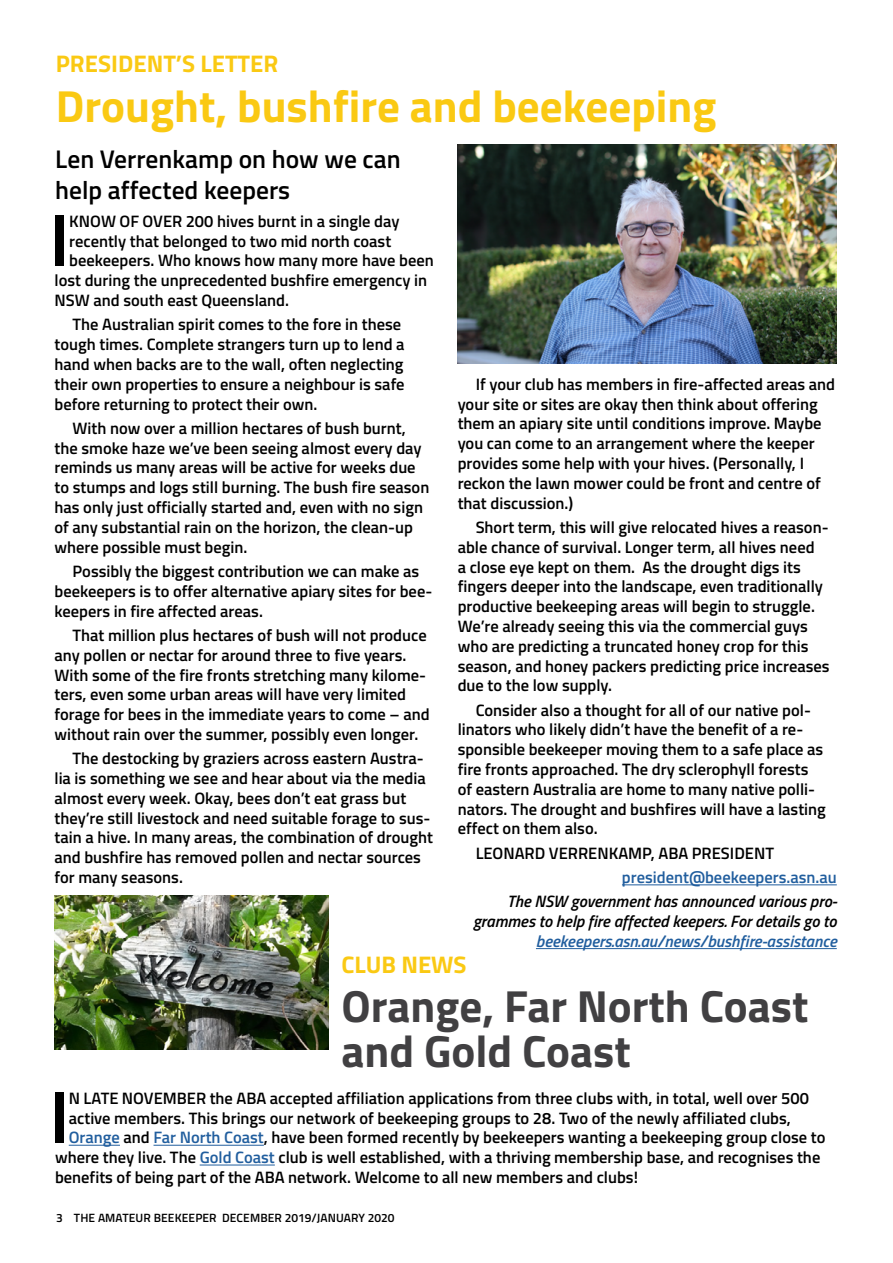
<style>
.page{position:relative;width:893px;height:1263px;background:#fff}
.page>*{position:absolute;margin:0;border:0;box-sizing:border-box;transform-origin:0 0}
.t1{font:600 74.25px "Titillium";color:#000}
.t2{font:700 45px/45px "Titillium";color:#414042}
.t3{font:700 45px "Titillium";color:#fac913}
.t4{font:600 25.5px/30.6px "Titillium";color:#000}
.t5{font:700 24px "Titillium";color:#fac913}
.t6{font:600 16.5px/19.8px "Titillium";color:#000}
.t7{font:italic 600 16.5px/19.8px "Titillium";color:#000;text-align:right}
.t8{font:italic 600 16.5px "Titillium";color:#215e9e}
.t9{font:600 16.5px "Titillium";color:#215e9e}
.t10{font:600 12px "Titillium";letter-spacing:.01em;color:#000}
.s1{color:#215e9e}
</style>
<div class="page">
<hr style="left:622px;top:884px;width:215px;height:1px;background:#215e9e">
<hr style="left:536px;top:948px;width:301px;height:1px;background:#215e9e">
<hr style="left:69px;top:1145px;width:51px;height:1px;background:#215e9e">
<hr style="left:154px;top:1145px;width:110px;height:1px;background:#215e9e">
<hr style="left:200px;top:1165px;width:75px;height:1px;background:#215e9e">
<img style="left:458px;top:145px;width:379px;height:218px">
<img style="left:54px;top:895px;width:275px;height:154px">
<h3 class="t5" style="left:56px;top:45px;width:224px">PRESIDENT’S LETTER</h3>
<h2 class="t3" style="left:56px;top:71px;width:662px">Drought, bushfire and beekeeping</h2>
<h3 class="t4" style="left:55px;top:143px;width:347px">Len Verrenkamp on how we can help affected keepers</h3>
<h1 class="t1" style="left:50px;top:185px;width:21px">I</h1>
<p class="t6" style="left:69px;top:210px;width:332px">KNOW OF OVER 200 hives burnt in a single day</p>
<p class="t6" style="left:69px;top:230px;width:324px">recently that belonged to two mid north coast</p>
<p class="t6" style="left:69px;top:250px;width:366px">beekeepers. Who knows how many more have been</p>
<p class="t6" style="left:55px;top:270px;width:374px">lost during the unprecedented bushfire emergency in</p>
<p class="t6" style="left:55px;top:289px;width:236px">NSW and south east Queensland.</p>
<p class="t6" style="left:55px;top:314px;width:352px;text-indent:18px">The Australian spirit comes to the fore in these tough times. Complete strangers turn up to lend a hand when backs are to the wall, often neglecting their own properties to ensure a neighbour is safe before returning to protect their own.</p>
<p class="t6" style="left:55px;top:417px;width:376px;text-indent:18px">With now over a million hectares of bush burnt, the smoke haze we’ve been seeing almost every day reminds us many areas will be active for weeks due to stumps and logs still burning. The bush fire season has only just officially started and, even with no sign of any substantial rain on the horizon, the clean-up where possible must begin.</p>
<p class="t6" style="left:55px;top:560px;width:379px;text-indent:18px">Possibly the biggest contribution we can make as beekeepers is to offer alternative apiary sites for bee&shy;keepers in fire affected areas.</p>
<p class="t6" style="left:55px;top:624px;width:377px;text-indent:18px">That million plus hectares of bush will not produce any pollen or nectar for around three to five years.<br>With some of the fire fronts stretching many kilome&shy;ters, even some urban areas will have very limited forage for bees in the immediate years to come – and without rain over the summer, possibly even longer.</p>
<p class="t6" style="left:55px;top:748px;width:380px;text-indent:18px">The destocking by graziers across eastern Austra&shy;lia is something we see and hear about via the media almost every week. Okay, bees don’t eat grass but they’re still livestock and need suitable forage to sus&shy;tain a hive. In many areas, the combination of drought and bushfire has removed pollen and nectar sources for many seasons.</p>
<p class="t6" style="left:458px;top:373px;width:379px;text-indent:18px">If your club has members in fire-affected areas and your site or sites are okay then think about offering them an apiary site until conditions improve. Maybe you can come to an arrangement where the keeper provides some help with your hives. (Personally, I reckon the lawn mower could be front and centre of that discussion.)</p>
<p class="t6" style="left:458px;top:516px;width:373px;text-indent:18px">Short term, this will give relocated hives a reason&shy;able chance of survival. Longer term, all hives need<br>a close eye kept on them. As the drought digs its fingers deeper into the landscape, even traditionally productive beekeeping areas will begin to struggle.<br>We’re already seeing this via the commercial guys who are predicting a truncated honey crop for this season, and honey packers predicting price increases due to the low supply.</p>
<p class="t6" style="left:458px;top:699px;width:370px;text-indent:18px">Consider also a thought for all of our native pol&shy;linators who likely didn’t have the benefit of a re&shy;sponsible beekeeper moving them to a safe place as fire fronts approached. The dry sclerophyll forests of eastern Australia are home to many native polli&shy;nators. The drought and bushfires will have a lasting effect on them also.</p>
<p class="t6" style="left:476px;top:842px;width:300px">LEONARD VERRENKAMP, ABA PRESIDENT</p>
<p class="t9" style="left:622px;top:865px;width:216px">president@beekeepers.asn.au</p>
<p class="t7" style="left:473px;top:891px;width:366px">The NSW government has announced various pro&shy;grammes to help fire affected keepers. For details go to</p>
<p class="t8" style="left:536px;top:929px;width:302px">beekeepers.asn.au/news/bushfire-assistance</p>
<h3 class="t5" style="left:342px;top:946px;width:127px">CLUB NEWS</h3>
<h2 class="t2" style="left:342px;top:981px;width:468px">Orange, Far North Coast and Gold Coast</h2>
<h1 class="t1" style="left:50px;top:1062px;width:21px">I</h1>
<p class="t6" style="left:69px;top:1087px;width:741px">N LATE NOVEMBER the ABA accepted affiliation applications from three clubs with, in total, well over 500</p>
<p class="t6" style="left:69px;top:1107px;width:724px">active members. This brings our network of beekeeping groups to 28. Two of the newly affiliated clubs,</p>
<p class="t6" style="left:69px;top:1127px;width:758px"><span class="s1">Orange</span> and <span class="s1">Far North Coast</span>, have been formed recently by beekeepers wanting a beekeeping group close to</p>
<p class="t6" style="left:55px;top:1147px;width:767px">where they live. The <span class="s1">Gold Coast</span> club is well established, with a thriving membership base, and recognises the</p>
<p class="t6" style="left:55px;top:1166px;width:584px">benefits of being part of the ABA network. Welcome to all new members and clubs!</p>
<p class="t10" style="left:56px;top:1209px;width:340px">3 THE AMATEUR BEEKEEPER DECEMBER 2019/JANUARY 2020</p>
</div>
